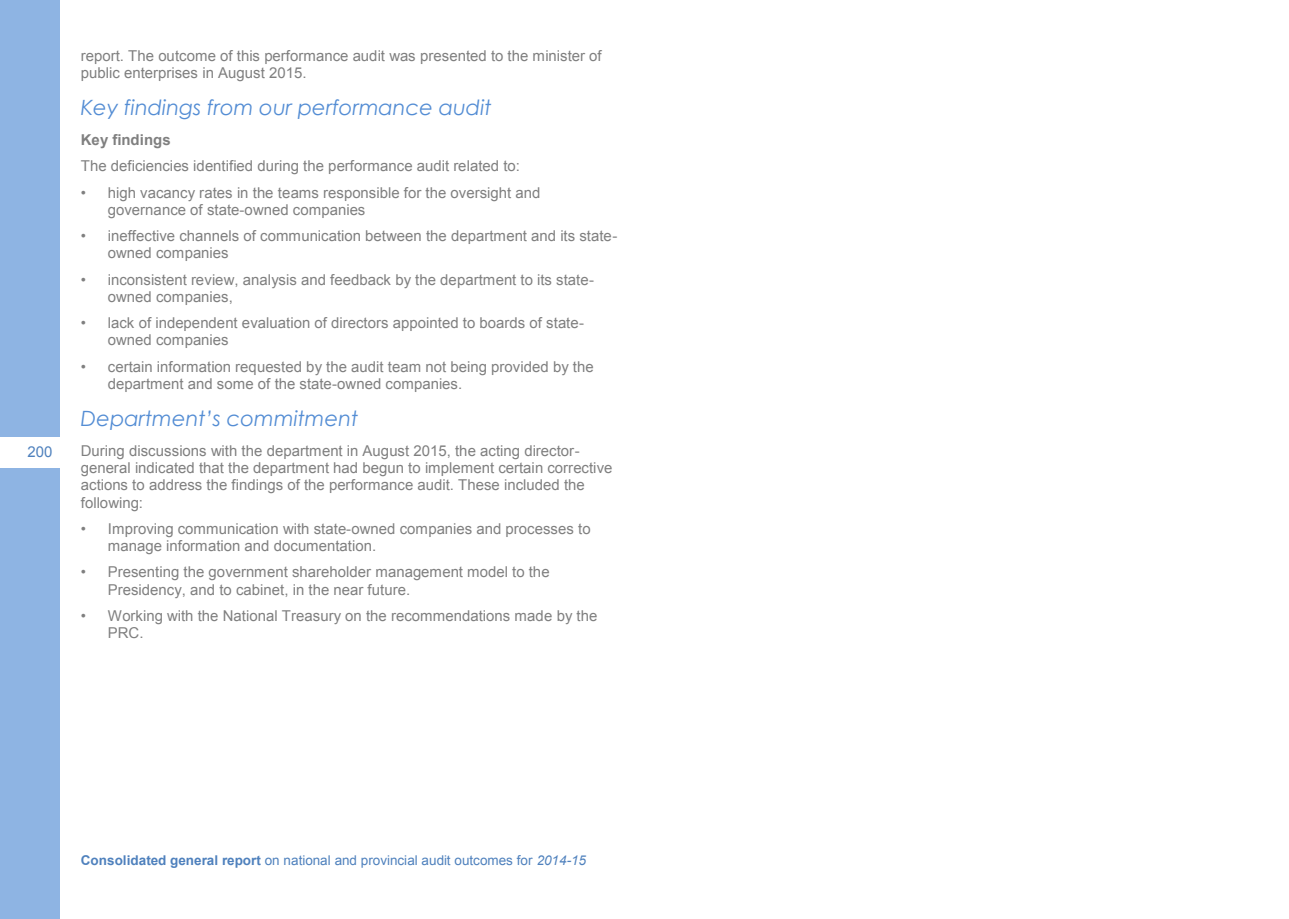
<style>
.page{position:relative;width:1289px;height:919px;background:#fff}
.page>*{position:absolute;margin:0;border:0;box-sizing:border-box;transform-origin:0 0}
.t1{font:italic 21px "Century Gothic";color:#548dd4}
.t2{font:15px/17.2px "Arial";color:#7f7f7f}
.t3{font:700 15px "Arial";color:#7f7f7f}
.t4{font:15px "Arial";color:#4f81bd}
.t5{font:13.5px "Arial";letter-spacing:.005em;color:#4f81bd}
.s1{font-weight:700}
.s2{font-style:italic}
</style>
<div class="page">
<div style="left:0;top:0;width:60px;height:919px;background:#8eb4e3"></div>
<div style="left:0;top:437px;width:63px;height:30px;background:#fff"></div>
<p class="t4" style="left:28px;top:442px;width:26px">200</p>
<p class="t2" style="left:81px;top:47px;width:522px">report. The outcome of this performance audit was presented to the minister of public enterprises in August 2015.</p>
<h1 class="t1" style="left:81px;top:94px;width:412px">Key findings from our performance audit</h1>
<p class="t3" style="left:81px;top:129px;width:91px">Key findings</p>
<p class="t2" style="left:81px;top:157px;width:441px">The deficiencies identified during the performance audit related to:</p>
<p class="t2" style="left:108px;top:184px;width:434px;text-indent:-27px">• high vacancy rates in the teams responsible for the oversight and governance of state-owned companies</p>
<p class="t2" style="left:108px;top:227px;width:511px;text-indent:-27px">• ineffective channels of communication between the department and its state&shy;owned companies</p>
<p class="t2" style="left:108px;top:271px;width:488px;text-indent:-27px">• inconsistent review, analysis and feedback by the department to its state&shy;owned companies,</p>
<p class="t2" style="left:108px;top:314px;width:478px;text-indent:-27px">• lack of independent evaluation of directors appointed to boards of state&shy;owned companies</p>
<p class="t2" style="left:108px;top:358px;width:487px;text-indent:-27px">• certain information requested by the audit team not being provided by the department and some of the state-owned companies.</p>
<h1 class="t1" style="left:81px;top:404px;width:279px">Department’s commitment</h1>
<p class="t2" style="left:81px;top:442px;width:533px">During discussions with the department in August 2015, the acting director&shy;general indicated that the department had begun to implement certain corrective actions to address the findings of the performance audit. These included the following:</p>
<p class="t2" style="left:108px;top:520px;width:484px;text-indent:-27px">• Improving communication with state-owned companies and processes to manage information and documentation.</p>
<p class="t2" style="left:108px;top:563px;width:443px;text-indent:-27px">• Presenting the government shareholder management model to the<br>Presidency, and to cabinet, in the near future.</p>
<p class="t2" style="left:108px;top:607px;width:491px;text-indent:-27px">• Working with the National Treasury on the recommendations made by the<br>PRC.</p>
<p class="t5" style="left:81px;top:851px;width:507px"><span class="s1">Consolidated general report</span> on national and provincial audit outcomes for <span class="s2">2014-15</span></p>
</div>
